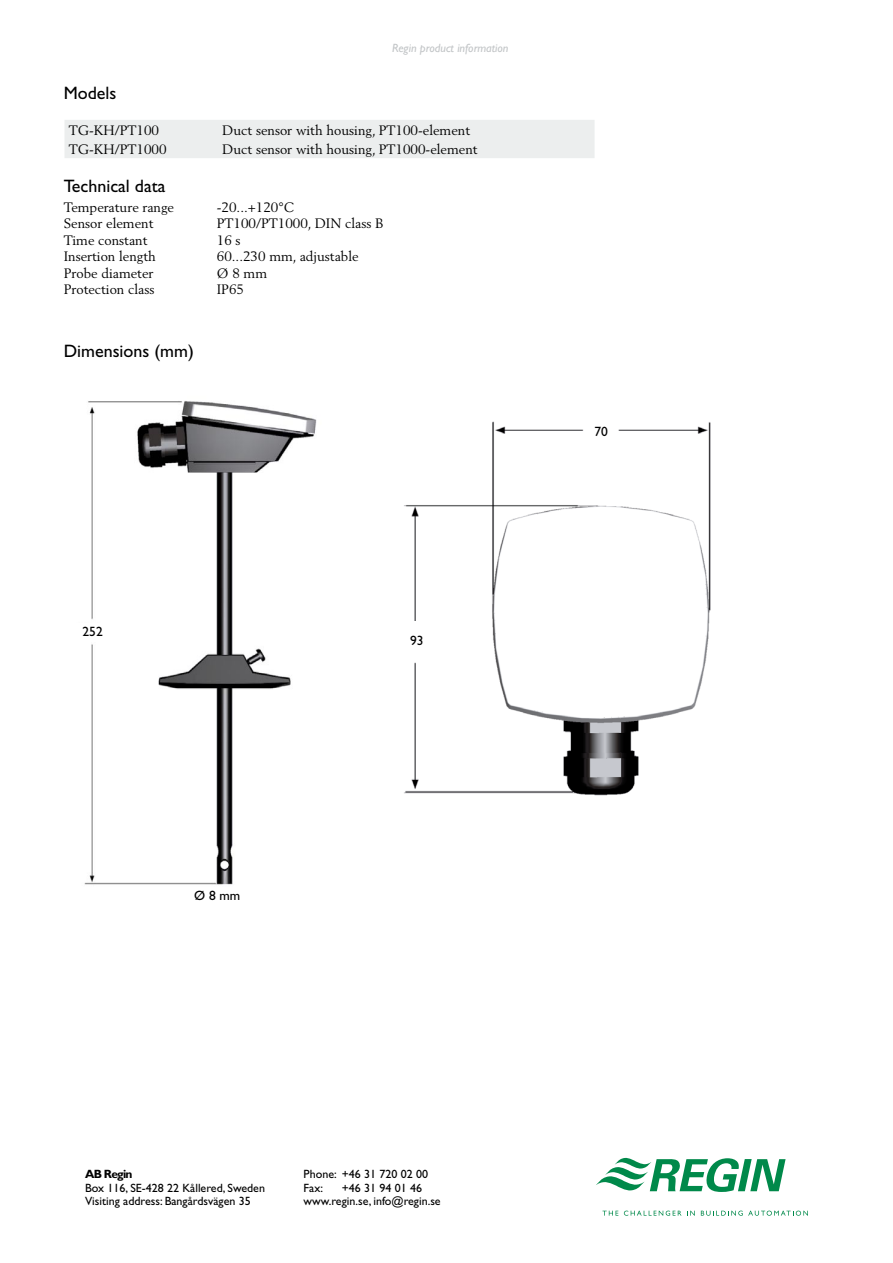
<style>
.page{position:relative;width:893px;height:1263px;background:#fff}
.page>*{position:absolute;margin:0;border:0;box-sizing:border-box;transform-origin:0 0}
.t1{font:18px "Gill Sans";color:#000}
.t2{font:13.5px "Berling";color:#000}
.t3{font:13.5px "Gill Sans";color:#000}
.t4{font:12px/13.5px "Gill Sans";color:#000}
.t5{font:italic 12px "Gill Sans";color:#c2c5c7}
.t6{font:700 12px "Gill Sans";letter-spacing:-.06em;color:#000}
</style>
<div class="page">
<svg style="left:596px;top:1158px;width:190px;height:34px"></svg>
<svg style="left:602px;top:1211px;width:16px;height:4px"></svg>
<svg style="left:624px;top:1210px;width:57px;height:6px"></svg>
<svg style="left:687px;top:1211px;width:8px;height:4px"></svg>
<svg style="left:701px;top:1210px;width:107px;height:6px"></svg>
<div style="left:65px;top:120px;width:530px;height:38px;background:#eceeee"></div>
<img style="left:404px;top:421px;width:307px;height:375px">
<div style="left:587px;top:417px;width:30px;height:25px;background:#fff"></div>
<div style="left:400px;top:621px;width:30px;height:38px;background:#fff"></div>
<img style="left:84px;top:401px;width:233px;height:484px">
<div style="left:72px;top:623px;width:45px;height:18px;background:#fff"></div>
<h1 class="t1" style="left:64px;top:82px;width:54px">Models</h1>
<p class="t5" style="left:392px;top:41px;width:118px">Regin product information</p>
<p class="t2" style="left:69px;top:122px;width:92px">TG-KH/PT100</p>
<p class="t2" style="left:222px;top:122px;width:249px">Duct sensor with housing, PT100-element</p>
<p class="t2" style="left:69px;top:141px;width:99px">TG-KH/PT1000</p>
<p class="t2" style="left:222px;top:141px;width:257px">Duct sensor with housing, PT1000-element</p>
<h1 class="t1" style="left:64px;top:176px;width:103px">Technical data</h1>
<p class="t2" style="left:64px;top:199px;width:112px">Temperature range</p>
<p class="t2" style="left:217px;top:199px;width:79px">-20...+120°C</p>
<p class="t2" style="left:64px;top:215px;width:91px">Sensor element</p>
<p class="t2" style="left:217px;top:215px;width:168px">PT100/PT1000, DIN class B</p>
<p class="t2" style="left:64px;top:232px;width:85px">Time constant</p>
<p class="t2" style="left:217px;top:232px;width:25px">16 s</p>
<p class="t2" style="left:64px;top:248px;width:94px">Insertion length</p>
<p class="t2" style="left:217px;top:248px;width:143px">60...230 mm, adjustable</p>
<p class="t2" style="left:64px;top:265px;width:91px">Probe diameter</p>
<p class="t2" style="left:217px;top:265px;width:52px">Ø 8 mm</p>
<p class="t2" style="left:64px;top:281px;width:92px">Protection class</p>
<p class="t2" style="left:217px;top:281px;width:29px">IP65</p>
<h1 class="t1" style="left:64px;top:340px;width:132px">Dimensions (mm)</h1>
<p class="t3" style="left:83px;top:623px;width:22px">252</p>
<p class="t3" style="left:410px;top:633px;width:15px">93</p>
<p class="t3" style="left:594px;top:424px;width:15px">70</p>
<p class="t3" style="left:194px;top:888px;width:48px">Ø 8 mm</p>
<p class="t6" style="left:85px;top:1167px;width:49px">AB Regin</p>
<p class="t4" style="left:85px;top:1181px;width:181px">Box 116, SE-428 22 Kållered, Sweden<br>Visiting address: Bangårdsvägen 35</p>
<p class="t4" style="left:304px;top:1167px;width:126px">Phone: +46 31 720 02 00<br>Fax:</p>
<p class="t4" style="left:304px;top:1181px;width:139px;text-indent:38px">+46 31 94 01 46 www.regin.se, info@regin.se</p>
</div>
